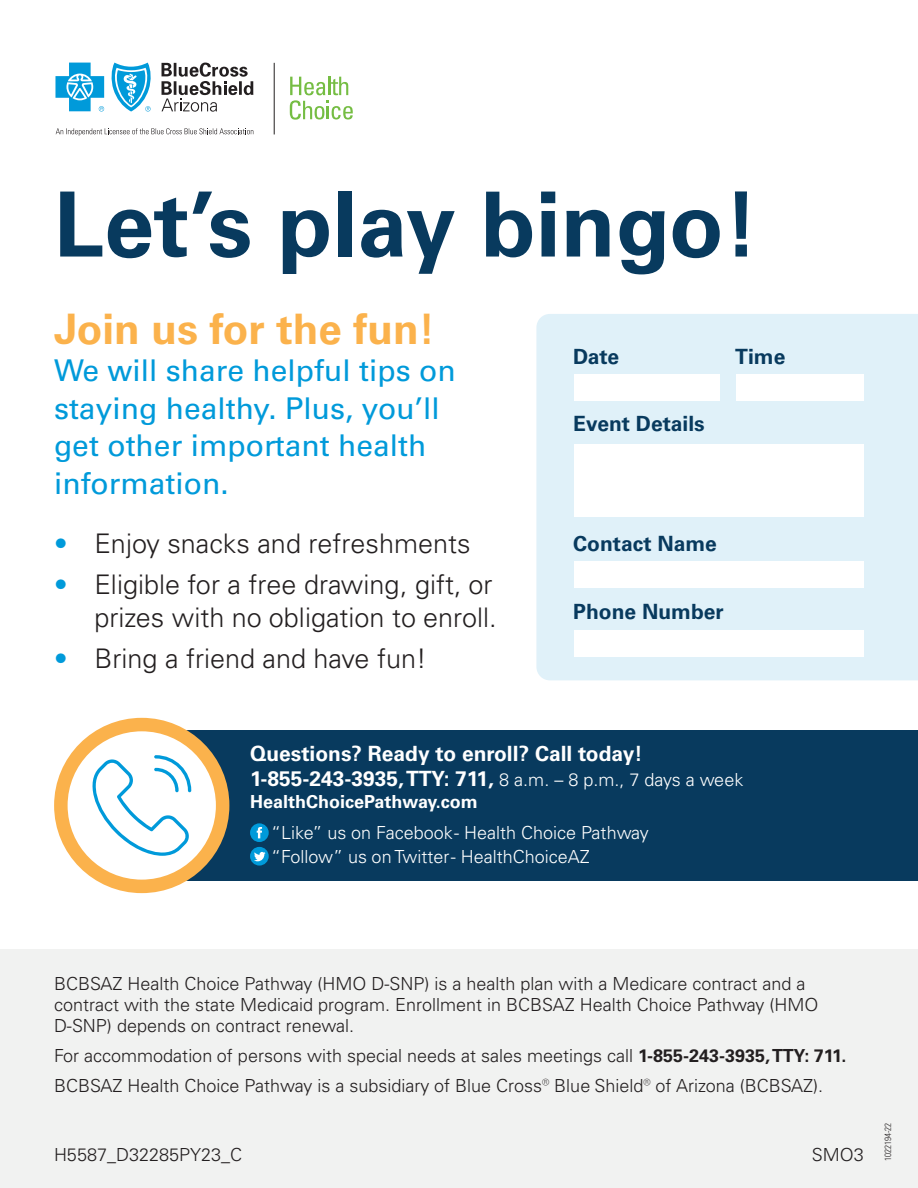
<style>
.page{position:relative;width:918px;height:1188px;background:#fff}
.page>*{position:absolute;margin:0;border:0;box-sizing:border-box;transform-origin:0 0}
.t1{font:700 90px "Univers LT Pro 65";color:#083a5e}
.t2{font:700 42px "Univers LT Pro 65";color:#fbb24c}
.t3{font:30px/37.5px "Univers LT Pro 55 Roman";color:#009ada}
.t4{font:300 27px/32.4px "Univers LT Pro 45";color:#231f20;text-align:right}
.t5{font:700 21px/25.2px "Univers LT Pro 65";color:#fff}
.t6{font:700 21px "Univers LT Pro 65";color:#083a5e}
.t7{font:300 18px/21px "Univers LT Pro 45";color:#231f20}
.t8{font:300 18px "Univers LT Pro 45";color:#fff}
.t9{font:700 18px "Univers LT Pro 65";color:#fff}
.t10{font:300 condensed 9px "Univers LT Pro";color:#231f20}
.s1{color:#009ada}
.s2{font-family:"Univers LT Pro 45";font-weight:300;font-size:18px}
.s3{font-family:"Univers LT Pro 65";font-weight:700}
</style>
<div class="page">
<div style="left:0;top:950px;width:918px;height:238px;background:#f1f2f1"></div>
<div style="left:142px;top:730px;width:776px;height:151px;background:#083a5e"></div>
<svg style="left:162px;top:63px;width:91px;height:49px"></svg>
<svg style="left:55px;top:63px;width:49px;height:49px"></svg>
<svg style="left:111px;top:63px;width:40px;height:49px"></svg>
<svg style="left:56px;top:128px;width:197px;height:8px"></svg>
<svg style="left:290px;top:77px;width:63px;height:43px"></svg>
<hr style="left:274px;top:63px;width:1px;height:71px;background:#231f20">
<div style="left:536px;top:314px;width:382px;height:366px;background:#e0f1f9"></div>
<div style="left:574px;top:374px;width:145px;height:27px;background:#fff"></div>
<div style="left:575px;top:561px;width:289px;height:27px;background:#fff"></div>
<div style="left:575px;top:630px;width:289px;height:27px;background:#fff"></div>
<div style="left:575px;top:444px;width:289px;height:72px;background:#fff"></div>
<div style="left:736px;top:374px;width:128px;height:27px;background:#fff"></div>
<svg style="left:61px;top:725px;width:162px;height:161px;fill:#fff"></svg>
<div style="left:54px;top:718px;width:175px;height:175px;border:14px solid #fbb24c;border-radius:50%"></div>
<svg style="left:86px;top:755px;width:105px;height:104px"></svg>
<div style="left:250px;top:823px;width:19px;height:19px;background:#009ada;border-radius:50%"></div>
<svg style="left:257px;top:827px;width:5px;height:11px"></svg>
<svg style="left:250px;top:847px;width:19px;height:19px"></svg>
<svg style="left:254px;top:852px;width:12px;height:9px"></svg>
<h1 class="t1" style="left:54px;top:161px;width:706px">Let’s play bingo!</h1>
<h1 class="t2" style="left:54px;top:299px;width:383px">Join us for the fun!</h1>
<p class="t3" style="left:54px;top:350px;width:403px">We will share helpful tips on staying healthy. Plus, you’ll get other important health information.</p>
<p class="t4" style="left:54px;top:527px;width:418px"><span class="s1">•</span> Enjoy snacks and refreshments</p>
<p class="t4" style="left:54px;top:568px;width:444px"><span class="s1">•</span> Eligible for a free drawing, gift, or prizes with no obligation to enroll.</p>
<p class="t4" style="left:54px;top:642px;width:374px"><span class="s1">•</span> Bring a friend and have fun!</p>
<p class="t6" style="left:573px;top:341px;width:47px">Date</p>
<p class="t6" style="left:735px;top:341px;width:52px">Time</p>
<p class="t6" style="left:573px;top:409px;width:133px">Event Details</p>
<p class="t6" style="left:573px;top:529px;width:145px">Contact Name</p>
<p class="t6" style="left:573px;top:596px;width:152px">Phone Number</p>
<p class="t5" style="left:250px;top:740px;width:495px">Questions? Ready to enroll? Call today!<br>1-855-243-3935, TTY: 711, <span class="s2">8 a.m. – 8 p.m., 7 days a week</span></p>
<p class="t9" style="left:250px;top:789px;width:229px">HealthChoicePathway.com</p>
<p class="t8" style="left:271px;top:821px;width:379px">“Like” us on Facebook - Health Choice Pathway</p>
<p class="t8" style="left:271px;top:845px;width:320px">“Follow” us on Twitter - HealthChoiceAZ</p>
<p class="t7" style="left:54px;top:973px;width:766px">BCBSAZ Health Choice Pathway (HMO D-SNP) is a health plan with a Medicare contract and a contract with the state Medicaid program. Enrollment in BCBSAZ Health Choice Pathway (HMO<br>D-SNP) depends on contract renewal.</p>
<p class="t7" style="left:54px;top:1045px;width:794px">For accommodation of persons with special needs at sales meetings call <span class="s3">1-855-243-3935, TTY: 711.</span></p>
<p class="t7" style="left:54px;top:1075px;width:771px">BCBSAZ Health Choice Pathway is a subsidiary of Blue Cross® Blue Shield® of Arizona (BCBSAZ).</p>
<p class="t7" style="left:54px;top:1144px;width:190px">H5587_D32285PY23_C</p>
<p class="t7" style="left:812px;top:1144px;width:54px">SMO3</p>
<p class="t10" style="left:882px;top:1161px;width:40px;rotate:-90deg">1022194-22</p>
</div>
